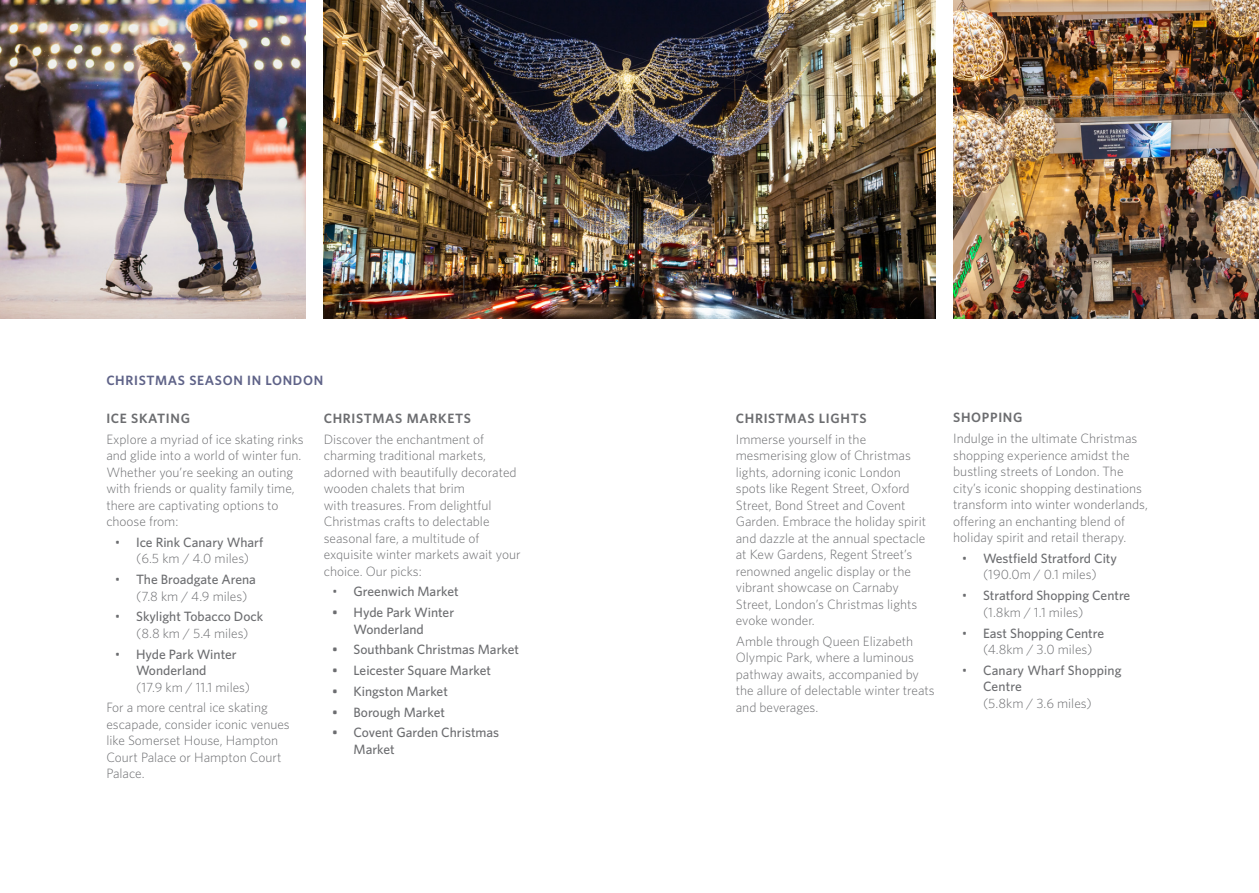
<style>
.page{position:relative;width:1259px;height:893px;background:#fff}
.page>*{position:absolute;margin:0;border:0;box-sizing:border-box;transform-origin:0 0}
.t1{font:300 13.5px/16.5px "Whitney";color:#6c6d70}
.t2{font:500 13.5px/16.5px "Whitney";color:#6c6d70}
.t3{font:600 13.5px "Whitney";letter-spacing:.05em;color:#6c6d70}
.t4{font:600 13.5px "Whitney";letter-spacing:.05em;color:#5f6388}
.s1{font-weight:300}
.s2{font-weight:500}
</style>
<div class="page">
<img style="left:324px;top:0;width:611px;height:319px">
<img style="left:0;top:0;width:306px;height:319px">
<img style="left:953px;top:0;width:306px;height:319px">
<p class="t4" style="left:106px;top:371px;width:218px">CHRISTMAS SEASON IN LONDON</p>
<p class="t3" style="left:106px;top:409px;width:85px">ICE SKATING</p>
<p class="t1" style="left:106px;top:430px;width:199px">Explore a myriad of ice skating rinks and glide into a world of winter fun.<br>Whether you’re seeking an outing with friends or quality family time, there are captivating options to choose from:</p>
<p class="t2" style="left:115px;top:534px;width:150px;text-align:center"><span class="s1">•</span> Ice Rink Canary Wharf <span class="s1">(6.5 km / 4.0 miles)</span></p>
<p class="t1" style="left:136px;top:571px;width:121px;text-indent:-21px">• <span class="s2">The Broadgate Arena </span>(7.8 km / 4.9 miles)</p>
<p class="t2" style="left:115px;top:608px;width:150px;text-align:center"><span class="s1">•</span> Skylight Tobacco Dock <span class="s1">(8.8 km / 5.4 miles)</span></p>
<p class="t2" style="left:136px;top:645px;width:116px;text-indent:-21px"><span class="s1">•</span> Hyde Park Winter<br>Wonderland<br><span class="s1">(17.9 km / 11.1 miles)</span></p>
<p class="t1" style="left:106px;top:699px;width:185px">For a more central ice skating escapade, consider iconic venues like Somerset House, Hampton<br>Court Palace or Hampton Court<br>Palace.</p>
<p class="t3" style="left:324px;top:409px;width:149px">CHRISTMAS MARKETS</p>
<p class="t1" style="left:324px;top:430px;width:198px">Discover the enchantment of charming traditional markets, adorned with beautifully decorated wooden chalets that brim<br>with treasures. From delightful<br>Christmas crafts to delectable seasonal fare, a multitude of exquisite winter markets await your choice. Our picks:</p>
<p class="t2" style="left:332px;top:583px;width:128px"><span class="s1">•</span> Greenwich Market</p>
<p class="t2" style="left:353px;top:604px;width:102px;text-indent:-21px">• Hyde Park Winter<br>Wonderland</p>
<p class="t2" style="left:332px;top:641px;width:188px">• Southbank Christmas Market</p>
<p class="t2" style="left:332px;top:662px;width:160px">• Leicester Square Market</p>
<p class="t2" style="left:332px;top:683px;width:117px">• Kingston Market</p>
<p class="t2" style="left:332px;top:703px;width:114px">• Borough Market</p>
<p class="t2" style="left:353px;top:724px;width:147px;text-indent:-21px">• Covent Garden Christmas<br>Market</p>
<p class="t3" style="left:736px;top:409px;width:132px">CHRISTMAS LIGHTS</p>
<p class="t1" style="left:736px;top:430px;width:192px">Immerse yourself in the mesmerising glow of Christmas lights, adorning iconic London spots like Regent Street, Oxford<br>Street, Bond Street and Covent<br>Garden. Embrace the holiday spirit and dazzle at the annual spectacle at Kew Gardens, Regent Street’s renowned angelic display or the vibrant showcase on Carnaby<br>Street, London’s Christmas lights evoke wonder.</p>
<p class="t1" style="left:736px;top:632px;width:200px">Amble through Queen Elizabeth<br>Olympic Park, where a luminous pathway awaits, accompanied by the allure of delectable winter treats and beverages.</p>
<p class="t3" style="left:953px;top:409px;width:71px">SHOPPING</p>
<p class="t1" style="left:953px;top:430px;width:196px">Indulge in the ultimate Christmas shopping experience amidst the bustling streets of London. The city’s iconic shopping destinations transform into winter wonderlands, offering an enchanting blend of holiday spirit and retail therapy.</p>
<p class="t2" style="left:961px;top:550px;width:157px;text-align:center"><span class="s1">•</span> Westfield Stratford City <span class="s1">(190.0m / 0.1 miles)</span></p>
<p class="t2" style="left:983px;top:587px;width:149px;text-indent:-21px"><span class="s1">•</span> Stratford Shopping Centre <span class="s1">(1.8km / 1.1 miles)</span></p>
<p class="t2" style="left:983px;top:624px;width:123px;text-indent:-21px"><span class="s1">•</span> East Shopping Centre <span class="s1">(4.8km / 3.0 miles)</span></p>
<p class="t2" style="left:983px;top:662px;width:140px;text-indent:-21px"><span class="s1">•</span> Canary Wharf Shopping<br>Centre<br><span class="s1">(5.8km / 3.6 miles)</span></p>
</div>
